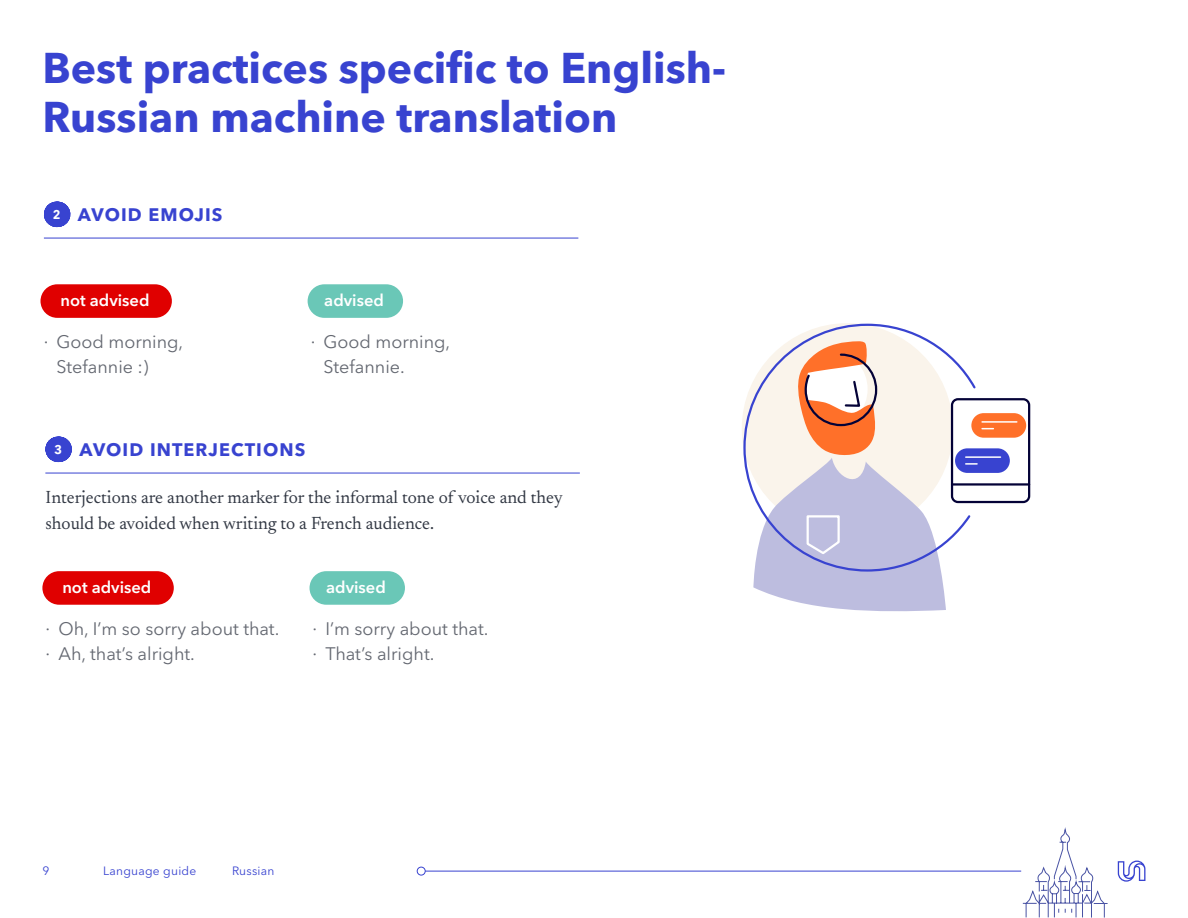
<style>
.page{position:relative;width:1188px;height:918px;background:#fff}
.page>*{position:absolute;margin:0;border:0;box-sizing:border-box;transform-origin:0 0}
.t1{font:700 42.6px/48.4px "Avenir Next LT Pro";color:#3843d0}
.t2{font:18px/25.5px "Avenir Next LT Pro";color:#646871}
.t3{font:18px/25.5px "Newsreader 16 pt";color:#303642}
.t4{font:700 18px "Avenir Next LT Pro";letter-spacing:.06em;color:#3843d0}
.t5{font:600 16.5px "Avenir Next LT Pro";color:#fff}
.t6{font:12px "Avenir Next LT Pro";letter-spacing:.02em;color:#3843d0}
.s1{font-weight:600;font-size:16.5px;color:#fff}
</style>
<div class="page">
<svg style="left:1118px;top:861px;width:27px;height:21px"></svg>
<hr style="left:425px;top:871px;width:596px;height:1px;background:#3843d0">
<div style="left:417px;top:867px;width:9px;height:8px;border:1px solid #3843d0;border-radius:50%"></div>
<svg style="left:1022px;top:830px;width:86px;height:88px"></svg>
<svg style="left:753px;top:573px;width:193px;height:39px"></svg>
<svg style="left:742px;top:323px;width:236px;height:250px"></svg>
<div style="left:951px;top:398px;width:79px;height:105px;border:2px solid #040237;border-radius:6px"></div>
<div style="left:971px;top:413px;width:55px;height:25px;background:#ff7029;border-radius:12px"></div>
<hr style="left:982px;top:421px;width:35px;height:2px;background:#fff">
<div style="left:955px;top:448px;width:55px;height:25px;background:#3843d0;border-radius:12px"></div>
<hr style="left:966px;top:456px;width:34px;height:2px;background:#fff">
<svg style="left:966px;top:463px;width:11px;height:2px"></svg>
<hr style="left:952px;top:483px;width:77px;height:3px;background:#040237">
<svg style="left:57px;top:202px;width:1px;height:25px"></svg>
<hr style="left:44px;top:238px;width:534px;height:1px;background:#3843d0">
<svg style="left:58px;top:437px;width:1px;height:25px"></svg>
<hr style="left:45px;top:473px;width:535px;height:1px;background:#3843d0">
<div style="left:40px;top:284px;width:132px;height:34px;background:#e00000;border-radius:17px"></div>
<div style="left:308px;top:284px;width:95px;height:34px;background:#6ac7b7;border-radius:17px"></div>
<div style="left:42px;top:571px;width:132px;height:34px;background:#e00000;border-radius:17px"></div>
<div style="left:310px;top:571px;width:95px;height:34px;background:#6ac7b7;border-radius:17px"></div>
<h1 class="t1" style="left:43px;top:44px;width:685px">Best practices specific to English-<br>Russian machine translation</h1>
<p class="t4" style="left:52px;top:203px;width:172px"><span class="s1">2</span> AVOID EMOJIS</p>
<p class="t5" style="left:60px;top:290px;width:91px">not advised</p>
<p class="t5" style="left:324px;top:290px;width:61px">advised</p>
<p class="t2" style="left:56px;top:329px;width:128px;text-indent:-13px">· Good morning,<br>Stefannie :)</p>
<p class="t2" style="left:323px;top:329px;width:128px;text-indent:-13px">· Good morning,<br>Stefannie.</p>
<p class="t4" style="left:54px;top:438px;width:253px"><span class="s1">3</span> AVOID INTERJECTIONS</p>
<p class="t3" style="left:46px;top:483px;width:519px">Interjections are another marker for the informal tone of voice and they should be avoided when writing to a French audience.</p>
<p class="t5" style="left:62px;top:577px;width:91px">not advised</p>
<p class="t5" style="left:326px;top:577px;width:61px">advised</p>
<p class="t2" style="left:46px;top:615px;width:235px">· Oh, I’m so sorry about that. · Ah, that’s alright.</p>
<p class="t2" style="left:313px;top:615px;width:177px">· I’m sorry about that. · That’s alright.</p>
<p class="t6" style="left:43px;top:864px;width:8px">9</p>
<p class="t6" style="left:103px;top:864px;width:95px">Language guide</p>
<p class="t6" style="left:232px;top:864px;width:44px">Russian</p>
</div>
